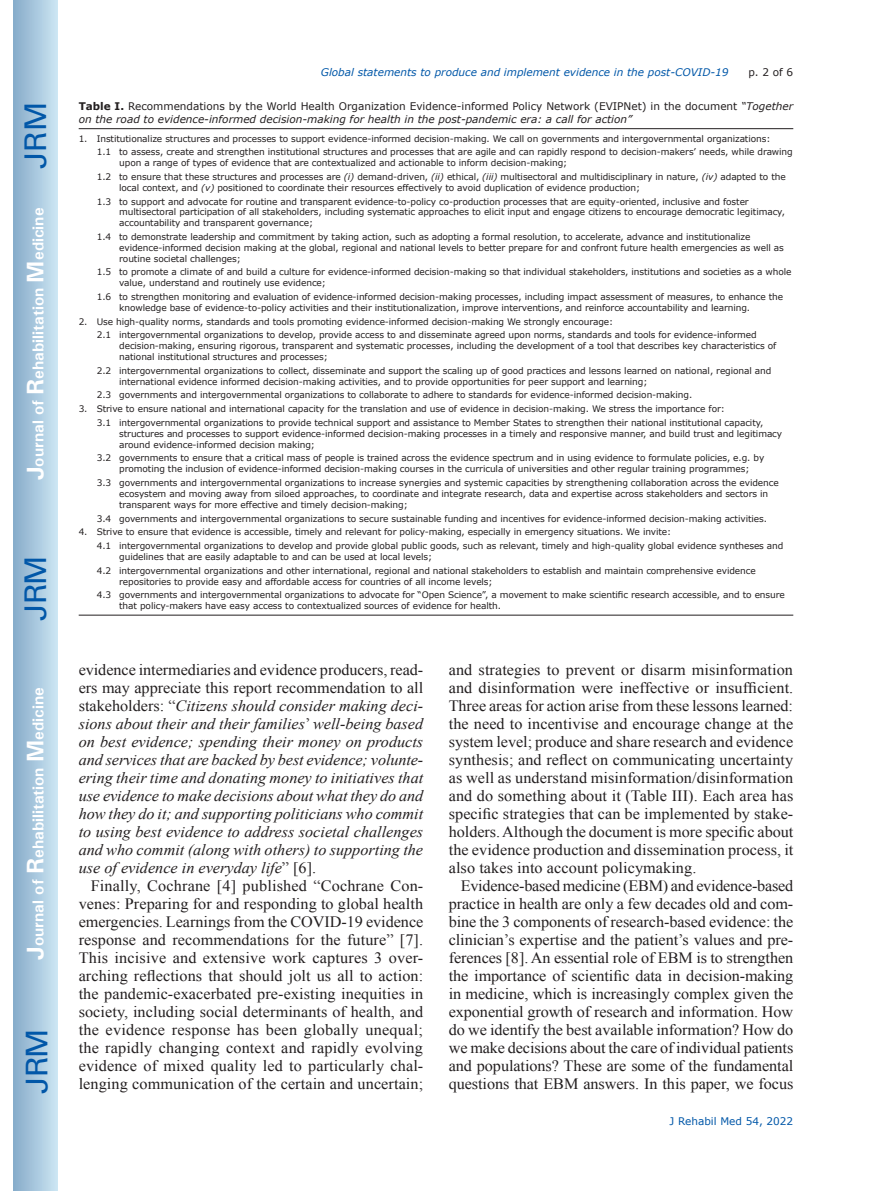
<style>
.page{position:relative;width:872px;height:1191px;background:#fff}
.page>*{position:absolute;margin:0;border:0;box-sizing:border-box;transform-origin:0 0}
.t1{font:30px "Univers";letter-spacing:-.03em;color:#0157a8}
.Txi{font:15.75px/18px "Times New Roman";letter-spacing:.005em;color:#231f20;text-align:justify}
.Txi-2{font:italic 15.75px/18px "Times New Roman";color:#231f20;text-align:justify}
.t2{font:700 15.75px "Univers";color:#fff}
.Tabelltitel{font:italic 10.5px/12.6px "Verdana";color:#231f20}
.t3{font:italic 10.5px "Verdana";color:#0157a8}
.t4{font:10.5px "Verdana";color:#0157a8}
.t5{font:10.5px "Verdana";color:#231f20}
.t6{font:9px/10.8px "Verdana";letter-spacing:-.01em;color:#231f20}
.s1{font-size:24px}
.s2{font-weight:700;font-style:normal}
.s3{font-style:normal}
.s4{font-style:italic}
</style>
<div class="page">
<div style="left:14px;top:0;width:43px;height:1191px;background:linear-gradient(to right,#88acca,#cbe5f2)"></div>
<hr style="left:79px;top:128px;width:714px;height:1px;background:#231f20">
<hr style="left:79px;top:615px;width:714px;height:1px;background:#231f20">
<h1 class="t1" style="left:18px;top:169px;width:68px;rotate:-90deg">JRM</h1>
<h2 class="t2" style="left:28px;top:480px;width:274px;rotate:-90deg"><span class="s1">J</span>ournal of <span class="s1">R</span>ehabilitation <span class="s1">M</span>edicine</h2>
<h1 class="t1" style="left:18px;top:620px;width:67px;rotate:-90deg">JRM</h1>
<h2 class="t2" style="left:28px;top:959px;width:274px;rotate:-90deg"><span class="s1">J</span>ournal of <span class="s1">R</span>ehabilitation <span class="s1">M</span>edicine</h2>
<h1 class="t1" style="left:19px;top:1093px;width:67px;rotate:-90deg">JRM</h1>
<p class="t3" style="left:321px;top:65px;width:409px">Global statements to produce and implement evidence in the post-COVID-19</p>
<p class="t5" style="left:748px;top:65px;width:46px">p. 2 of 6</p>
<p class="Tabelltitel" style="left:79px;top:100px;width:716px"><span class="s2">Table I.</span> <span class="s3">Recommendations by the World Health Organization Evidence-informed Policy Network (EVIPNet) in the document</span> “Together on the road to evidence-informed decision-making for health in the post-pandemic era: a call for action”</p>
<p class="t6" style="left:79px;top:133px;width:693px">1. Institutionalize structures and processes to support evidence-informed decision-making. We call on governments and intergovernmental organizations:</p>
<p class="t6" style="left:119px;top:147px;width:675px;text-indent:-22px">1.1 to assess, create and strengthen institutional structures and processes that are agile and can rapidly respond to decision-makers’ needs, while drawing upon a range of types of evidence that are contextualized and actionable to inform decision-making;</p>
<p class="t6" style="left:119px;top:171px;width:668px;text-indent:-23px">1.2 to ensure that these structures and processes are <span class="s4">(i)</span> demand-driven, <span class="s4">(ii)</span> ethical, <span class="s4">(iii)</span> multisectoral and multidisciplinary in nature, <span class="s4">(iv)</span> adapted to the local context, and <span class="s4">(v)</span> positioned to coordinate their resources effectively to avoid duplication of evidence production;</p>
<p class="t6" style="left:119px;top:196px;width:667px;text-indent:-22px">1.3 to support and advocate for routine and transparent evidence-to-policy co-production processes that are equity-oriented, inclusive and foster multisectoral participation of all stakeholders, including systematic approaches to elicit input and engage citizens to encourage democratic legitimacy, accountability and transparent governance;</p>
<p class="t6" style="left:119px;top:231px;width:666px;text-indent:-22px">1.4 to demonstrate leadership and commitment by taking action, such as adopting a formal resolution, to accelerate, advance and institutionalize evidence-informed decision making at the global, regional and national levels to better prepare for and confront future health emergencies as well as routine societal challenges;</p>
<p class="t6" style="left:119px;top:267px;width:674px;text-indent:-22px">1.5 to promote a climate of and build a culture for evidence-informed decision-making so that individual stakeholders, institutions and societies as a whole value, understand and routinely use evidence;</p>
<p class="t6" style="left:119px;top:291px;width:665px;text-indent:-22px">1.6 to strengthen monitoring and evaluation of evidence-informed decision-making processes, including impact assessment of measures, to enhance the knowledge base of evidence-to-policy activities and their institutionalization, improve interventions, and reinforce accountability and learning.</p>
<p class="t6" style="left:79px;top:316px;width:536px">2. Use high-quality norms, standards and tools promoting evidence-informed decision-making We strongly encourage:</p>
<p class="t6" style="left:119px;top:330px;width:658px;text-indent:-22px">2.1 intergovernmental organizations to develop, provide access to and disseminate agreed upon norms, standards and tools for evidence-informed decision-making, ensuring rigorous, transparent and systematic processes, including the development of a tool that describes key characteristics of national institutional structures and processes;</p>
<p class="t6" style="left:119px;top:365px;width:654px;text-indent:-22px">2.2 intergovernmental organizations to collect, disseminate and support the scaling up of good practices and lessons learned on national, regional and international evidence informed decision-making activities, and to provide opportunities for peer support and learning;</p>
<p class="t6" style="left:97px;top:390px;width:597px">2.3 governments and intergovernmental organizations to collaborate to adhere to standards for evidence-informed decision-making.</p>
<p class="t6" style="left:79px;top:404px;width:647px">3. Strive to ensure national and international capacity for the translation and use of evidence in decision-making. We stress the importance for:</p>
<p class="t6" style="left:119px;top:417px;width:664px;text-indent:-22px">3.1 intergovernmental organizations to provide technical support and assistance to Member States to strengthen their national institutional capacity, structures and processes to support evidence-informed decision-making processes in a timely and responsive manner, and build trust and legitimacy around evidence-informed decision making;</p>
<p class="t6" style="left:119px;top:453px;width:646px;text-indent:-22px">3.2 governments to ensure that a critical mass of people is trained across the evidence spectrum and in using evidence to formulate policies, e.g. by promoting the inclusion of evidence-informed decision-making courses in the curricula of universities and other regular training programmes;</p>
<p class="t6" style="left:119px;top:477px;width:661px;text-indent:-22px">3.3 governments and intergovernmental organizations to increase synergies and systemic capacities by strengthening collaboration across the evidence ecosystem and moving away from siloed approaches, to coordinate and integrate research, data and expertise across stakeholders and sectors in transparent ways for more effective and timely decision-making;</p>
<p class="t6" style="left:97px;top:513px;width:672px">3.4 governments and intergovernmental organizations to secure sustainable funding and incentives for evidence-informed decision-making activities.</p>
<p class="t6" style="left:79px;top:527px;width:594px">4. Strive to ensure that evidence is accessible, timely and relevant for policy-making, especially in emergency situations. We invite:</p>
<p class="t6" style="left:119px;top:540px;width:666px;text-indent:-22px">4.1 intergovernmental organizations to develop and provide global public goods, such as relevant, timely and high-quality global evidence syntheses and guidelines that are easily adaptable to and can be used at local levels;</p>
<p class="t6" style="left:119px;top:565px;width:638px;text-indent:-22px">4.2 intergovernmental organizations and other international, regional and national stakeholders to establish and maintain comprehensive evidence repositories to provide easy and affordable access for countries of all income levels;</p>
<p class="t6" style="left:119px;top:590px;width:667px;text-indent:-22px">4.3 governments and intergovernmental organizations to advocate for “Open Science”, a movement to make scientific research accessible, and to ensure that policy-makers have easy access to contextualized sources of evidence for health.</p>
<p class="Txi-2" style="left:79px;top:660px;width:346px"><span class="s3">evidence intermediaries and evidence producers, read&shy;ers may appreciate this report recommendation to all stakeholders: “</span>Citizens should consider making deci&shy;sions about their and their families<span class="s3">’</span> well-being based on best evidence; spending their money on products and services that are backed by best evidence; volunte&shy;ering their time and donating money to initiatives that use evidence to make decisions about what they do and how they do it; and supporting politicians who commit to using best evidence to address societal challenges and who commit (along with others) to supporting the use of evidence in everyday life<span class="s3">” [6].</span></p>
<p class="Txi" style="left:79px;top:876px;width:346px;text-indent:12px">Finally, Cochrane [4] published “Cochrane Con&shy;venes: Preparing for and responding to global health emergencies. Learnings from the COVID-19 evidence response and recommendations for the future” [7].<br>This incisive and extensive work captures 3 over&shy;arching reflections that should jolt us all to action: the pandemic-exacerbated pre-existing inequities in society, including social determinants of health, and the evidence response has been globally unequal; the rapidly changing context and rapidly evolving evidence of mixed quality led to particularly chal&shy;lenging communication of the certain and uncertain;</p>
<p class="Txi" style="left:449px;top:660px;width:346px">and strategies to prevent or disarm misinformation and disinformation were ineffective or insufficient.<br>Three areas for action arise from these lessons learned: the need to incentivise and encourage change at the system level; produce and share research and evidence synthesis; and reflect on communicating uncertainty as well as understand misinformation/disinformation and do something about it (Table III). Each area has specific strategies that can be implemented by stake&shy;holders. Although the document is more specific about the evidence production and dissemination process, it also takes into account policymaking.</p>
<p class="Txi" style="left:449px;top:876px;width:346px;text-indent:12px">Evidence-based medicine (EBM) and evidence-based practice in health are only a few decades old and com&shy;bine the 3 components of research-based evidence: the clinician’s expertise and the patient’s values and pre&shy;ferences [8]. An essential role of EBM is to strengthen the importance of scientific data in decision-making in medicine, which is increasingly complex given the exponential growth of research and information. How do we identify the best available information? How do we make decisions about the care of individual patients and populations? These are some of the fundamental questions that EBM answers. In this paper, we focus</p>
<p class="t4" style="left:669px;top:1114px;width:125px">J Rehabil Med 54, 2022</p>
</div>
